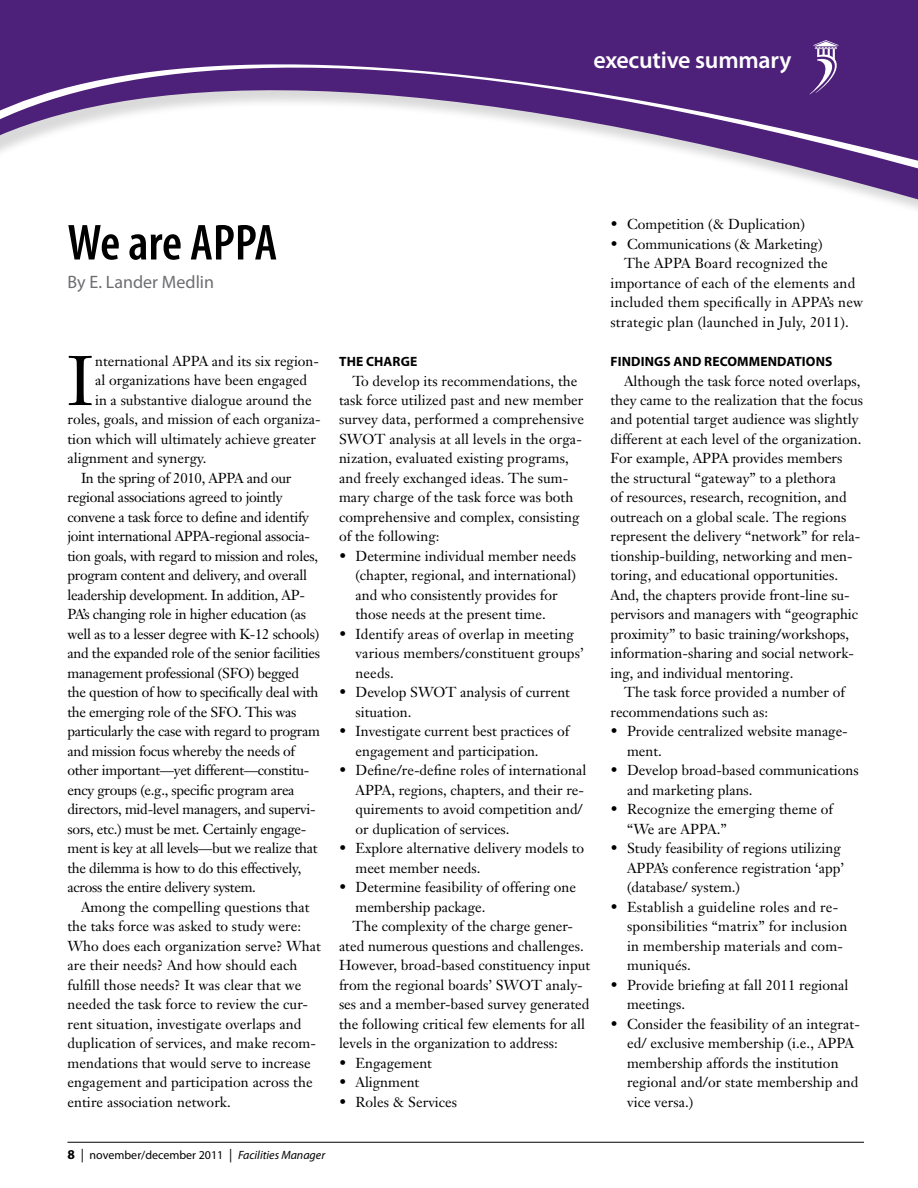
<style>
.page{position:relative;width:918px;height:1188px;background:#fff}
.page>*{position:absolute;margin:0;border:0;box-sizing:border-box;transform-origin:0 0}
.t1{font:69px "Janson Text";color:#000}
.t2{font:600 condensed 51px "Myriad Pro";letter-spacing:-.005em;color:#000}
.t3{font:600 24px "Myriad Pro";letter-spacing:-.01em;color:#fff}
.t4{font:18px "Myriad Pro";color:#6d6e71}
.t5{font:14.25px/19.5px "Janson Text";color:#000}
.t6{font:14.25px "Janson Text";letter-spacing:-.02em;color:#000}
.t7{font:700 13.5px "Myriad Pro";letter-spacing:.01em;color:#000}
.t8{font:12px "Myriad Pro";color:#000}
.s1{font-weight:700;font-size:13.5px}
.s2{font-size:13.5px}
.s3{font-style:italic}
</style>
<div class="page">
<hr style="left:68px;top:1142px;width:796px;height:1px;background:#000">
<svg style="left:0;top:0;width:918px;height:209px;fill:#4d207a"></svg>
<h3 class="t3" style="left:593px;top:45px;width:199px">executive summary</h3>
<h2 class="t2" style="left:68px;top:215px;width:211px">We are APPA</h2>
<p class="t4" style="left:68px;top:271px;width:148px">By E. Lander Medlin</p>
<h1 class="t1" style="left:68px;top:337px;width:27px">I</h1>
<p class="t5" style="left:95px;top:351px;width:226px">nternational APPA and its six region-</p>
<p class="t5" style="left:95px;top:371px;width:214px">al organizations have been engaged</p>
<p class="t5" style="left:95px;top:390px;width:218px">in a substantive dialogue around the</p>
<p class="t5" style="left:68px;top:410px;width:255px">roles, goals, and mission of each organiza-</p>
<p class="t5" style="left:68px;top:429px;width:250px">tion which will ultimately achieve greater</p>
<p class="t5" style="left:68px;top:449px;width:140px">alignment and synergy.</p>
<p class="t6" style="left:81px;top:469px;width:212px">In the spring of 2010, APPA and our</p>
<p class="t6" style="left:68px;top:488px;width:217px">regional associations agreed to jointly</p>
<p class="t6" style="left:68px;top:508px;width:243px">convene a task force to define and identify</p>
<p class="t6" style="left:68px;top:527px;width:244px">joint international APPA-regional associa-</p>
<p class="t6" style="left:68px;top:547px;width:252px">tion goals, with regard to mission and roles,</p>
<p class="t6" style="left:68px;top:566px;width:241px">program content and delivery, and overall</p>
<p class="t6" style="left:68px;top:586px;width:239px">leadership development. In addition, AP-</p>
<p class="t6" style="left:68px;top:605px;width:240px">PA’s changing role in higher education (as</p>
<p class="t6" style="left:68px;top:625px;width:253px">well as to a lesser degree with K-12 schools)</p>
<p class="t6" style="left:68px;top:644px;width:254px">and the expanded role of the senior facilities</p>
<p class="t6" style="left:68px;top:664px;width:233px">management professional (SFO) begged</p>
<p class="t6" style="left:68px;top:683px;width:253px">the question of how to specifically deal with</p>
<p class="t6" style="left:68px;top:703px;width:231px">the emerging role of the SFO. This was</p>
<p class="t6" style="left:68px;top:722px;width:254px">particularly the case with regard to program</p>
<p class="t6" style="left:68px;top:742px;width:229px">and mission focus whereby the needs of</p>
<p class="t6" style="left:68px;top:761px;width:243px">other important—yet different—constitu-</p>
<p class="t6" style="left:68px;top:781px;width:229px">ency groups (e.g., specific program area</p>
<p class="t6" style="left:68px;top:800px;width:250px">directors, mid-level managers, and supervi-</p>
<p class="t6" style="left:68px;top:820px;width:240px">sors, etc.) must be met. Certainly engage-</p>
<p class="t6" style="left:68px;top:839px;width:252px">ment is key at all levels—but we realize that</p>
<p class="t6" style="left:68px;top:859px;width:235px">the dilemma is how to do this effectively,</p>
<p class="t6" style="left:68px;top:878px;width:190px">across the entire delivery system.</p>
<p class="t5" style="left:81px;top:897px;width:230px">Among the compelling questions that</p>
<p class="t5" style="left:68px;top:917px;width:235px">the taks force was asked to study were:</p>
<p class="t5" style="left:68px;top:936px;width:255px">Who does each organization serve? What</p>
<p class="t5" style="left:68px;top:956px;width:231px">are their needs? And how should each</p>
<p class="t5" style="left:68px;top:975px;width:235px">fulfill those needs? It was clear that we</p>
<p class="t5" style="left:68px;top:995px;width:242px">needed the task force to review the cur-</p>
<p class="t5" style="left:68px;top:1014px;width:235px">rent situation, investigate overlaps and</p>
<p class="t5" style="left:68px;top:1033px;width:250px">duplication of services, and make recom-</p>
<p class="t5" style="left:68px;top:1053px;width:245px">mendations that would serve to increase</p>
<p class="t5" style="left:68px;top:1072px;width:247px">engagement and participation across the</p>
<p class="t5" style="left:68px;top:1092px;width:165px">entire association network.</p>
<p class="t7" style="left:339px;top:353px;width:80px">THE CHARGE</p>
<p class="t5" style="left:339px;top:371px;width:247px;text-indent:13px">To develop its recommendations, the task force utilized past and new member survey data, performed a comprehensive SWOT analysis at all levels in the orga&shy;nization, evaluated existing programs, and freely exchanged ideas. The sum&shy;mary charge of the task force was both comprehensive and complex, consisting of the following:</p>
<p class="t5" style="left:356px;top:546px;width:222px;text-indent:-17px">• Determine individual member needs (chapter, regional, and international) and who consistently provides for those needs at the present time.</p>
<p class="t5" style="left:356px;top:624px;width:230px;text-indent:-17px">• Identify areas of overlap in meeting various members/constituent groups’ needs.</p>
<p class="t5" style="left:356px;top:683px;width:216px;text-indent:-17px">• Develop SWOT analysis of current situation.</p>
<p class="t5" style="left:356px;top:722px;width:215px;text-indent:-17px">• Investigate current best practices of engagement and participation.</p>
<p class="t5" style="left:356px;top:761px;width:232px;text-indent:-17px">• Define/re-define roles of international APPA, regions, chapters, and their re&shy;quirements to avoid competition and/ or duplication of services.</p>
<p class="t5" style="left:356px;top:839px;width:230px;text-indent:-17px">• Explore alternative delivery models to meet member needs.</p>
<p class="t5" style="left:339px;top:878px;width:239px">• Determine feasibility of offering one</p>
<p class="t5" style="left:356px;top:897px;width:132px">membership package.</p>
<p class="t5" style="left:352px;top:917px;width:222px">The complexity of the charge gener-</p>
<p class="t5" style="left:339px;top:936px;width:246px">ated numerous questions and challenges.</p>
<p class="t5" style="left:339px;top:956px;width:253px">However, broad-based constituency input</p>
<p class="t5" style="left:339px;top:975px;width:245px">from the regional boards’ SWOT analy-</p>
<p class="t5" style="left:339px;top:995px;width:252px">ses and a member-based survey generated</p>
<p class="t5" style="left:339px;top:1014px;width:248px">the following critical few elements for all</p>
<p class="t5" style="left:339px;top:1033px;width:220px">levels in the organization to address:</p>
<p class="t5" style="left:339px;top:1053px;width:95px">• Engagement</p>
<p class="t5" style="left:339px;top:1072px;width:82px">• Alignment</p>
<p class="t5" style="left:339px;top:1092px;width:120px">• Roles &amp; Services</p>
<p class="t8" style="left:68px;top:1147px;width:259px"><span class="s1">8</span> <span class="s2">|</span> november/december 2011 <span class="s2">|</span> <span class="s3">Facilities Manager</span></p>
<p class="t5" style="left:611px;top:214px;width:196px">• Competition (&amp; Duplication)</p>
<p class="t5" style="left:611px;top:234px;width:214px">• Communications (&amp; Marketing)</p>
<p class="t5" style="left:624px;top:253px;width:205px">The APPA Board recognized the</p>
<p class="t5" style="left:611px;top:273px;width:246px">importance of each of the elements and</p>
<p class="t5" style="left:611px;top:292px;width:254px">included them specifically in APPA’s new</p>
<p class="t5" style="left:611px;top:312px;width:240px">strategic plan (launched in July, 2011).</p>
<p class="t7" style="left:611px;top:353px;width:223px">FINDINGS AND RECOMMENDATIONS</p>
<p class="t5" style="left:611px;top:371px;width:254px;text-indent:13px">Although the task force noted overlaps, they came to the realization that the focus and potential target audience was slightly different at each level of the organization.<br>For example, APPA provides members the structural “gateway” to a plethora<br>of resources, research, recognition, and outreach on a global scale. The regions represent the delivery “network” for rela&shy;tionship-building, networking and men&shy;toring, and educational opportunities.<br>And, the chapters provide front-line su&shy;pervisors and managers with “geographic proximity” to basic training/workshops, information-sharing and social network&shy;ing, and individual mentoring.</p>
<p class="t5" style="left:611px;top:683px;width:236px;text-indent:13px">The task force provided a number of recommendations such as:</p>
<p class="t5" style="left:627px;top:722px;width:222px;text-indent:-17px">• Provide centralized website manage&shy;ment.</p>
<p class="t5" style="left:627px;top:761px;width:233px;text-indent:-17px">• Develop broad-based communications and marketing plans.</p>
<p class="t5" style="left:627px;top:800px;width:208px;text-indent:-17px">• Recognize the emerging theme of “We are APPA.”</p>
<p class="t5" style="left:627px;top:839px;width:219px;text-indent:-17px">• Study feasibility of regions utilizing<br>APPA’s conference registration ‘app’ (database/ system.)</p>
<p class="t5" style="left:627px;top:897px;width:222px;text-indent:-17px">• Establish a guideline roles and re&shy;sponsibilities “matrix” for inclusion in membership materials and com&shy;muniqués.</p>
<p class="t5" style="left:627px;top:975px;width:223px;text-indent:-17px">• Provide briefing at fall 2011 regional meetings.</p>
<p class="t5" style="left:627px;top:1014px;width:234px;text-indent:-17px">• Consider the feasibility of an integrat&shy;ed/ exclusive membership (i.e., APPA membership affords the institution regional and/or state membership and vice versa.)</p>
</div>
